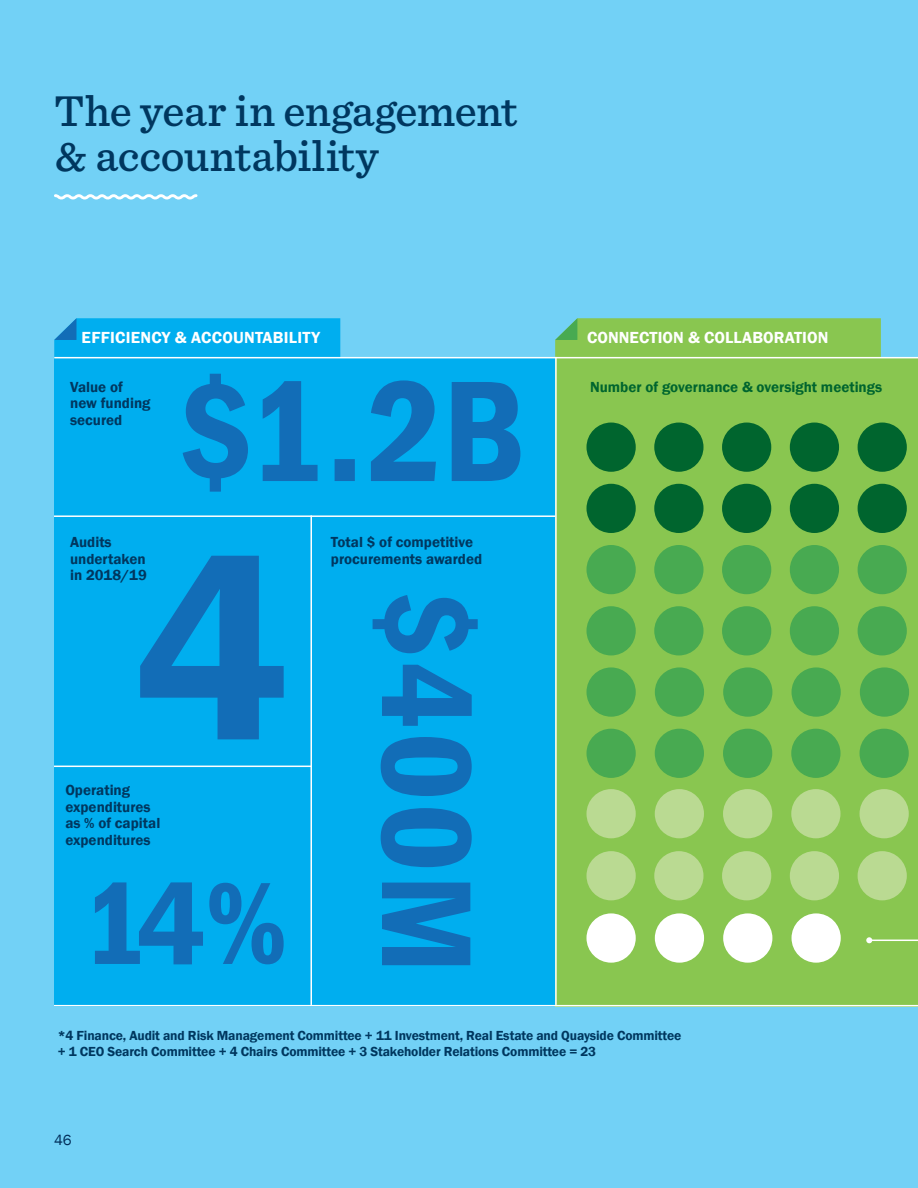
<style>
.page{position:relative;width:918px;height:1188px;background:#72d1f6}
.page>*{position:absolute;margin:0;border:0;box-sizing:border-box;transform-origin:0 0}
.Title_Sentinel{font:500 45px/45px "Sentinel";letter-spacing:-.005em;color:#00375f}
.Infographic_Box_Text{font:600 16.5px "Franklin Gothic";letter-spacing:.01em;color:#fff}
.Infographic_Box_Text-2{font:600 15px/16.5px "Franklin Gothic";color:#00375f}
.Infographic_Box_Text-3{font:600 15px "Franklin Gothic";color:#00652e}
.t1{font:15px "Franklin Gothic";color:#002c58}
.Infographic_Box_Text-4{font:600 13.5px/16.5px "Franklin Gothic";letter-spacing:-.01em;color:#00375f}
</style>
<div class="page">
<svg style="left:555px;top:318px;width:326px;height:39px;background:#87c554"></svg>
<div style="left:54px;top:358px;width:502px;height:648px;background:#00aeef"></div>
<div style="left:556px;top:358px;width:362px;height:648px;background:#89c650"></div>
<hr style="left:54px;top:515px;width:501px;height:2px;background:#fff">
<hr style="left:54px;top:766px;width:257px;height:1px;background:#fff">
<hr style="left:310px;top:515px;width:2px;height:490px;background:#fff">
<svg style="left:373px;top:595px;width:105px;height:370px"></svg>
<svg style="left:54px;top:318px;width:466px;height:174px"></svg>
<svg style="left:140px;top:556px;width:144px;height:183px"></svg>
<svg style="left:95px;top:882px;width:189px;height:82px"></svg>
<hr style="left:555px;top:357px;width:2px;height:648px;background:#fff">
<div style="left:858px;top:423px;width:49px;height:49px;background:#00652e;border-radius:50%"></div>
<div style="left:722px;top:423px;width:49px;height:49px;background:#00652e;border-radius:50%"></div>
<div style="left:790px;top:423px;width:49px;height:49px;background:#00652e;border-radius:50%"></div>
<div style="left:654px;top:423px;width:50px;height:49px;background:#00652e;border-radius:50%"></div>
<div style="left:586px;top:423px;width:50px;height:49px;background:#00652e;border-radius:50%"></div>
<div style="left:858px;top:484px;width:49px;height:49px;background:#00652e;border-radius:50%"></div>
<div style="left:722px;top:484px;width:49px;height:49px;background:#00652e;border-radius:50%"></div>
<div style="left:790px;top:484px;width:49px;height:49px;background:#00652e;border-radius:50%"></div>
<div style="left:654px;top:484px;width:50px;height:49px;background:#00652e;border-radius:50%"></div>
<div style="left:586px;top:484px;width:50px;height:49px;background:#00652e;border-radius:50%"></div>
<div style="left:860px;top:729px;width:49px;height:49px;background:#48aa51;border-radius:50%"></div>
<div style="left:723px;top:729px;width:49px;height:49px;background:#48aa51;border-radius:50%"></div>
<div style="left:791px;top:729px;width:50px;height:49px;background:#48aa51;border-radius:50%"></div>
<div style="left:655px;top:729px;width:49px;height:49px;background:#48aa51;border-radius:50%"></div>
<div style="left:586px;top:729px;width:50px;height:49px;background:#48aa51;border-radius:50%"></div>
<div style="left:858px;top:545px;width:49px;height:49px;background:#48aa51;border-radius:50%"></div>
<div style="left:722px;top:545px;width:49px;height:49px;background:#48aa51;border-radius:50%"></div>
<div style="left:790px;top:545px;width:49px;height:49px;background:#48aa51;border-radius:50%"></div>
<div style="left:654px;top:545px;width:50px;height:49px;background:#48aa51;border-radius:50%"></div>
<div style="left:586px;top:545px;width:50px;height:49px;background:#48aa51;border-radius:50%"></div>
<div style="left:723px;top:789px;width:49px;height:49px;background:#bada92;border-radius:50%"></div>
<div style="left:791px;top:789px;width:50px;height:49px;background:#bada92;border-radius:50%"></div>
<div style="left:860px;top:789px;width:49px;height:49px;background:#bada92;border-radius:50%"></div>
<div style="left:655px;top:789px;width:49px;height:49px;background:#bada92;border-radius:50%"></div>
<div style="left:586px;top:789px;width:50px;height:49px;background:#bada92;border-radius:50%"></div>
<div style="left:858px;top:606px;width:49px;height:49px;background:#48aa51;border-radius:50%"></div>
<div style="left:722px;top:606px;width:49px;height:49px;background:#48aa51;border-radius:50%"></div>
<div style="left:790px;top:606px;width:49px;height:49px;background:#48aa51;border-radius:50%"></div>
<div style="left:654px;top:606px;width:50px;height:49px;background:#48aa51;border-radius:50%"></div>
<div style="left:586px;top:606px;width:50px;height:49px;background:#48aa51;border-radius:50%"></div>
<div style="left:722px;top:851px;width:49px;height:49px;background:#bada92;border-radius:50%"></div>
<div style="left:723px;top:913px;width:49px;height:50px;background:#fff;border-radius:50%"></div>
<div style="left:790px;top:851px;width:49px;height:49px;background:#bada92;border-radius:50%"></div>
<div style="left:792px;top:913px;width:49px;height:50px;background:#fff;border-radius:50%"></div>
<div style="left:858px;top:851px;width:49px;height:49px;background:#bada92;border-radius:50%"></div>
<div style="left:654px;top:851px;width:50px;height:49px;background:#bada92;border-radius:50%"></div>
<div style="left:655px;top:913px;width:49px;height:50px;background:#fff;border-radius:50%"></div>
<div style="left:586px;top:851px;width:50px;height:49px;background:#bada92;border-radius:50%"></div>
<div style="left:586px;top:913px;width:50px;height:50px;background:#fff;border-radius:50%"></div>
<div style="left:860px;top:667px;width:49px;height:50px;background:#48aa51;border-radius:50%"></div>
<div style="left:723px;top:667px;width:49px;height:50px;background:#48aa51;border-radius:50%"></div>
<div style="left:792px;top:667px;width:49px;height:50px;background:#48aa51;border-radius:50%"></div>
<div style="left:655px;top:667px;width:49px;height:50px;background:#48aa51;border-radius:50%"></div>
<div style="left:586px;top:667px;width:50px;height:50px;background:#48aa51;border-radius:50%"></div>
<hr style="left:869px;top:940px;width:49px;height:1px;background:#fff">
<svg style="left:866px;top:937px;width:6px;height:6px"></svg>
<hr style="left:54px;top:1005px;width:864px;height:1px;background:#fff">
<hr style="left:54px;top:357px;width:864px;height:1px;background:#fff">
<svg style="left:54px;top:194px;width:143px;height:6px"></svg>
<p class="Title_Sentinel" style="left:54px;top:86px;width:465px">The year in engagement &amp; accountability</p>
<p class="Infographic_Box_Text" style="left:82px;top:327px;width:240px">EFFICIENCY &amp; ACCOUNTABILITY</p>
<p class="Infographic_Box_Text" style="left:587px;top:327px;width:243px">CONNECTION &amp; COLLABORATION</p>
<p class="Infographic_Box_Text-2" style="left:70px;top:379px;width:82px">Value of new funding secured</p>
<p class="Infographic_Box_Text-3" style="left:590px;top:377px;width:294px">Number of governance &amp; oversight meetings</p>
<p class="Infographic_Box_Text-2" style="left:70px;top:534px;width:78px">Audits undertaken in 2018/19</p>
<p class="Infographic_Box_Text-2" style="left:65px;top:782px;width:97px">Operating expenditures as % of capital expenditures</p>
<p class="Infographic_Box_Text-2" style="left:331px;top:534px;width:153px">Total $ of competitive procurements awarded</p>
<p class="Infographic_Box_Text-4" style="left:58px;top:1027px;width:625px">*4 Finance, Audit and Risk Management Committee + 11 Investment, Real Estate and Quayside Committee + 1 CEO Search Committee + 4 Chairs Committee + 3 Stakeholder Relations Committee = 23</p>
<p class="t1" style="left:54px;top:1130px;width:19px">46</p>
</div>
